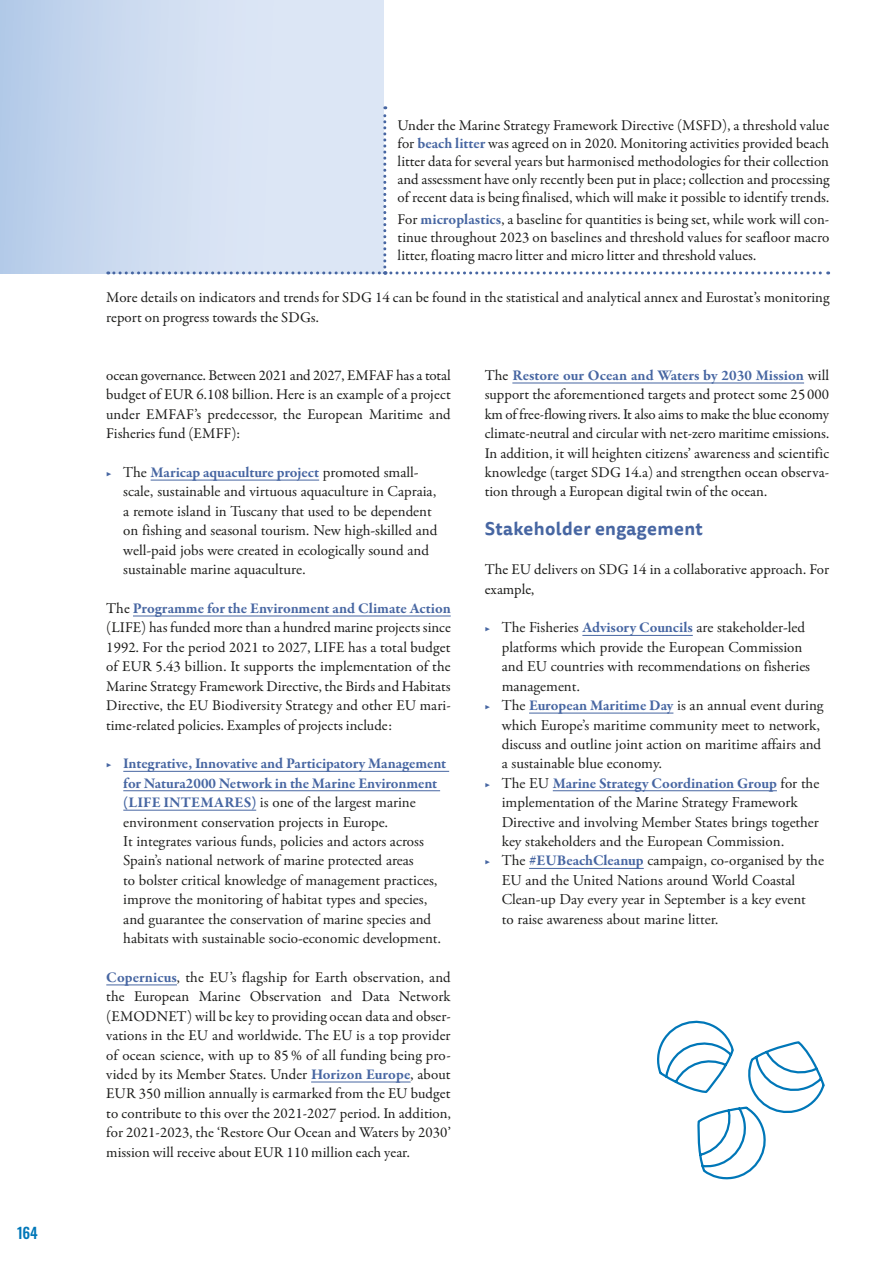
<style>
.page{position:relative;width:893px;height:1263px;background:#fff}
.page>*{position:absolute;margin:0;border:0;box-sizing:border-box;transform-origin:0 0}
.Title_1{font:700 18px "Tisa Sans Pro";letter-spacing:.02em;color:#4766a2}
.Body{font:15px/19.4px "Garamond Premr Pro";color:#1d1d1b;text-align:justify}
.t1{font:15px/19.4px "Adobe Garamond Pro";color:#1d1d1b}
.Table_body{font:15px/18px "Garamond Premr Pro";color:#1d1d1b;text-align:justify}
.t2{font:500 15px "Oswald";color:#0077b8}
.s1{font-weight:700;color:#4766a2}
.s2{font-family:"Garamond Premr Pro";font-size:12px;color:#4766a2}
.s3{font-family:"Garamond Premr Pro";font-weight:700;color:#4766a2}
</style>
<div class="page">
<div style="left:0;top:0;width:384px;height:273px;background:linear-gradient(to right,#bbcfeb,#e5ecf8)"></div>
<hr style="left:151px;top:480px;width:168px;height:1px;background:#4766a2">
<hr style="left:133px;top:616px;width:318px;height:1px;background:#4766a2">
<hr style="left:123px;top:771px;width:326px;height:1px;background:#4766a2">
<hr style="left:123px;top:790px;width:317px;height:1px;background:#4766a2">
<hr style="left:123px;top:810px;width:133px;height:1px;background:#4766a2">
<hr style="left:106px;top:985px;width:71px;height:1px;background:#4766a2">
<hr style="left:311px;top:1082px;width:100px;height:1px;background:#4766a2">
<hr style="left:512px;top:383px;width:292px;height:1px;background:#4766a2">
<hr style="left:582px;top:635px;width:111px;height:1px;background:#4766a2">
<hr style="left:529px;top:713px;width:144px;height:1px;background:#4766a2">
<hr style="left:553px;top:790px;width:224px;height:1px;background:#4766a2">
<hr style="left:529px;top:868px;width:115px;height:1px;background:#4766a2">
<svg style="left:657px;top:1020px;width:168px;height:159px"></svg>
<svg style="left:108px;top:106px;width:721px;height:168px"></svg>
<p class="t2" style="left:17px;top:1220px;width:22px">164</p>
<p class="Table_body" style="left:398px;top:117px;width:433px">Under the Marine Strategy Framework Directive (MSFD), a threshold value for <span class="s1">beach litter</span> was agreed on in 2020. Monitoring activities provided beach litter data for several years but harmonised methodologies for their collection and assessment have only recently been put in place; collection and processing of recent data is being finalised, which will make it possible to identify trends.</p>
<p class="Table_body" style="left:398px;top:211px;width:433px">For <span class="s1">microplastics</span>, a baseline for quantities is being set, while work will con&shy;tinue throughout 2023 on baselines and threshold values for seafloor macro litter, floating macro litter and micro litter and threshold values.</p>
<p class="Body" style="left:106px;top:288px;width:724px">More details on indicators and trends for SDG 14 can be found in the statistical and analytical annex and Eurostat’s monitoring report on progress towards the SDGs.</p>
<p class="Body" style="left:106px;top:366px;width:346px">ocean governance. Between 2021 and 2027, EMFAF has a total budget of EUR 6.108 billion. Here is an example of a project under EMFAF’s predecessor, the European Maritime and Fisheries fund (EMFF):</p>
<p class="t1" style="left:123px;top:463px;width:316px;text-indent:-17px"><span class="s2">▶</span> The <span class="s3">Maricap aquaculture project</span> promoted small&shy;scale, sustainable and virtuous aquaculture in Capraia, a remote island in Tuscany that used to be dependent on fishing and seasonal tourism. New high-skilled and well-paid jobs were created in ecologically sound and sustainable marine aquaculture.</p>
<p class="Body" style="left:106px;top:599px;width:346px">The <span class="s1">Programme for the Environment and Climate Action </span>(LIFE) has funded more than a hundred marine projects since 1992. For the period 2021 to 2027, LIFE has a total budget of EUR 5.43 billion. It supports the implementation of the Marine Strategy Framework Directive, the Birds and Habitats Directive, the EU Biodiversity Strategy and other EU mari&shy;time-related policies. Examples of projects include:</p>
<p class="t1" style="left:123px;top:754px;width:324px;text-indent:-17px"><span class="s2">▶</span> <span class="s3">Integrative, Innovative and Participatory Management for Natura2000 Network in the Marine Environment (LIFE INTEMARES)</span> is one of the largest marine environment conservation projects in Europe.<br>It integrates various funds, policies and actors across Spain’s national network of marine protected areas<br>to bolster critical knowledge of management practices, improve the monitoring of habitat types and species, and guarantee the conservation of marine species and habitats with sustainable socio-economic development.</p>
<p class="Body" style="left:106px;top:968px;width:346px"><span class="s1">Copernicus</span>, the EU’s flagship for Earth observation, and the European Marine Observation and Data Network (EMODNET) will be key to providing ocean data and obser&shy;vations in the EU and worldwide. The EU is a top provider of ocean science, with up to 85% of all funding being pro&shy;vided by its Member States. Under <span class="s1">Horizon Europe</span>, about EUR 350 million annually is earmarked from the EU budget to contribute to this over the 2021-2027 period. In addition, for 2021-2023, the ‘Restore Our Ocean and Waters by 2030’ mission will receive about EUR 110 million each year.</p>
<p class="Body" style="left:485px;top:366px;width:346px">The <span class="s1">Restore our Ocean and Waters by 2030 Mission</span> will support the aforementioned targets and protect some 25 000 km of free-flowing rivers. It also aims to make the blue economy climate-neutral and circular with net-zero maritime emissions.<br>In addition, it will heighten citizens’ awareness and scientific knowledge (target SDG 14.a) and strengthen ocean observa&shy;tion through a European digital twin of the ocean.</p>
<p class="Title_1" style="left:485px;top:516px;width:220px">Stakeholder engagement</p>
<p class="Body" style="left:485px;top:560px;width:346px">The EU delivers on SDG 14 in a collaborative approach. For example,</p>
<p class="t1" style="left:502px;top:618px;width:310px;text-indent:-17px"><span class="s2">▶</span> The Fisheries <span class="s3">Advisory Councils</span> are stakeholder-led platforms which provide the European Commission and EU countries with recommendations on fisheries management.</p>
<p class="t1" style="left:502px;top:696px;width:323px;text-indent:-17px"><span class="s2">▶</span> The <span class="s3">European Maritime Day</span> is an annual event during which Europe’s maritime community meet to network, discuss and outline joint action on maritime affairs and a sustainable blue economy.</p>
<p class="t1" style="left:502px;top:774px;width:319px;text-indent:-17px"><span class="s2">▶</span> The EU <span class="s3">Marine Strategy Coordination Group</span> for the implementation of the Marine Strategy Framework Directive and involving Member States brings together key stakeholders and the European Commission.</p>
<p class="t1" style="left:502px;top:851px;width:324px;text-indent:-17px"><span class="s2">▶</span> The <span class="s3">#EUBeachCleanup</span> campaign, co-organised by the EU and the United Nations around World Coastal Clean-up Day every year in September is a key event<br>to raise awareness about marine litter.</p>
</div>
